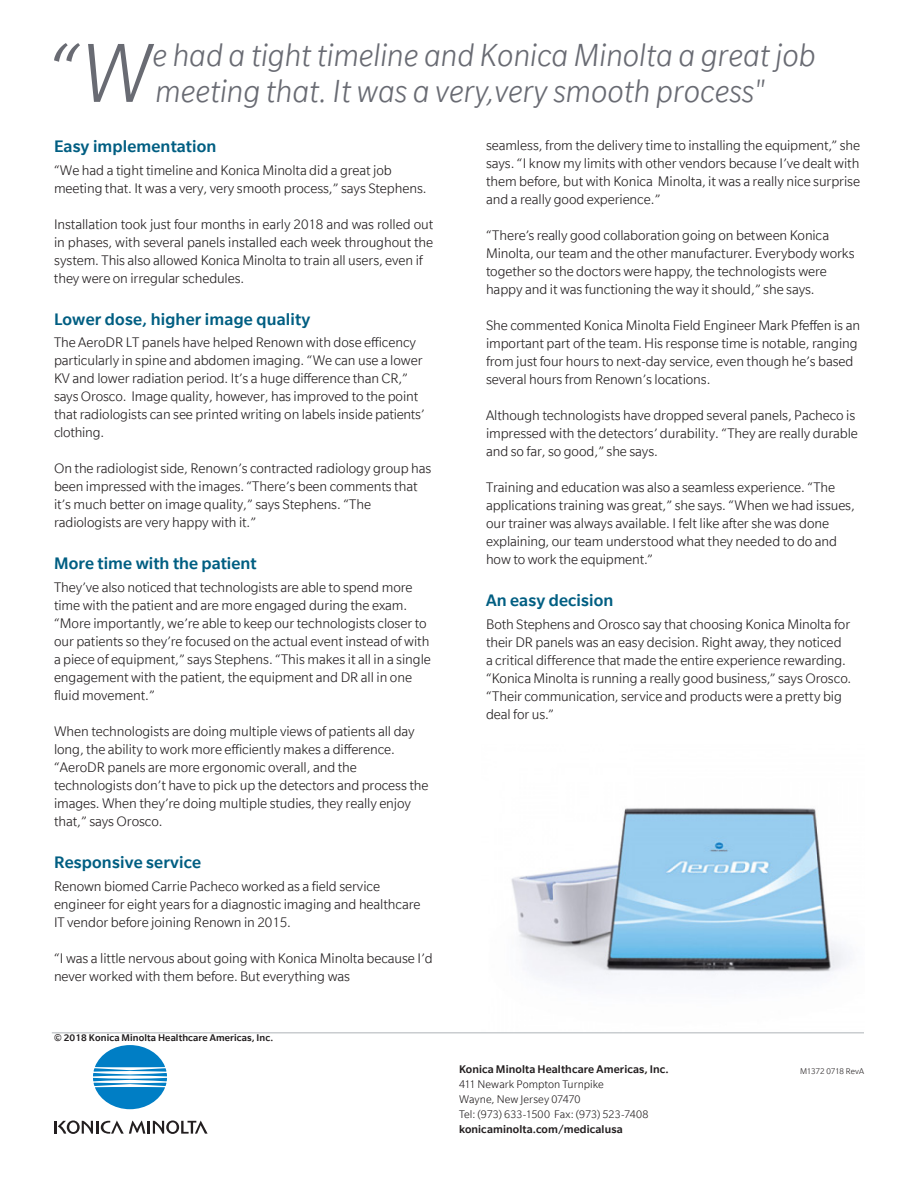
<style>
.page{position:relative;width:918px;height:1188px;background:#fff}
.page>*{position:absolute;margin:0;border:0;box-sizing:border-box;transform-origin:0 0}
.quote{font:italic 300 91.2px "Slate";color:#696b73}
.quote-2{font:italic 300 34.5px "Slate";color:#696b73}
.body_copy{font:500 18px "Slate";letter-spacing:.01em;color:#005e82}
.body_copy-2{font:300 15px/18px "Slate";letter-spacing:-.005em;color:#231f20}
.t1{font:300 12px/15px "Slate";letter-spacing:.005em;color:#231f20}
.t2{font:500 12px "Slate";letter-spacing:.01em;color:#231f20}
.body_copy-3{font:500 10.5px "Slate";letter-spacing:.01em;color:#231f20}
.t3{font:300 9px "Slate";letter-spacing:-.005em;color:#231f20}
</style>
<div class="page">
<img style="left:511px;top:808px;width:339px;height:176px">
<svg style="left:93px;top:1045px;width:74px;height:64px"></svg>
<svg style="left:54px;top:1120px;width:154px;height:14px"></svg>
<hr style="left:52px;top:1032px;width:812px;height:1px;background:#aeb3b8">
<p class="quote-2" style="left:152px;top:37px;width:665px">e had a tight timeline and Konica Minolta a great job</p>
<p class="quote" style="left:49px;top:26px;width:106px">“W</p>
<p class="quote-2" style="left:156px;top:73px;width:613px">meeting that. It was a very,very smooth process"</p>
<p class="body_copy" style="left:54px;top:137px;width:164px">Easy implementation</p>
<p class="body_copy-2" style="left:54px;top:161px;width:374px">“We had a tight timeline and Konica Minolta did a great job meeting that. It was a very, very smooth process,” says Stephens.</p>
<p class="body_copy-2" style="left:54px;top:215px;width:381px">Installation took just four months in early 2018 and was rolled out in phases, with several panels installed each week throughout the system. This also allowed Konica Minolta to train all users, even if they were on irregular schedules.</p>
<p class="body_copy" style="left:54px;top:310px;width:258px">Lower dose, higher image quality</p>
<p class="body_copy-2" style="left:54px;top:334px;width:372px">The AeroDR LT panels have helped Renown with dose efficency particularly in spine and abdomen imaging. “We can use a lower KV and lower radiation period. It’s a huge difference than CR,” says Orosco. Image quality, however, has improved to the point that radiologists can see printed writing on labels inside patients’ clothing.</p>
<p class="body_copy-2" style="left:54px;top:460px;width:379px">On the radiologist side, Renown’s contracted radiology group has been impressed with the images. “There’s been comments that it’s much better on image quality,” says Stephens. “The radiologists are very happy with it.”</p>
<p class="body_copy" style="left:54px;top:554px;width:204px">More time with the patient</p>
<p class="body_copy-2" style="left:54px;top:578px;width:378px">They’ve also noticed that technologists are able to spend more time with the patient and are more engaged during the exam. “More importantly, we’re able to keep our technologists closer to our patients so they’re focused on the actual event instead of with a piece of equipment,” says Stephens. “This makes it all in a single engagement with the patient, the equipment and DR all in one fluid movement.”</p>
<p class="body_copy-2" style="left:54px;top:722px;width:376px">When technologists are doing multiple views of patients all day long, the ability to work more efficiently makes a difference. “AeroDR panels are more ergonomic overall, and the technologists don’t have to pick up the detectors and process the images. When they’re doing multiple studies, they really enjoy that,” says Orosco.</p>
<p class="body_copy" style="left:54px;top:853px;width:149px">Responsive service</p>
<p class="body_copy-2" style="left:54px;top:877px;width:368px">Renown biomed Carrie Pacheco worked as a field service engineer for eight years for a diagnostic imaging and healthcare<br>IT vendor before joining Renown in 2015.</p>
<p class="body_copy-2" style="left:54px;top:949px;width:380px">“I was a little nervous about going with Konica Minolta because I’d never worked with them before. But everything was</p>
<p class="body_copy-3" style="left:54px;top:1032px;width:221px">© 2018 Konica Minolta Healthcare Americas, Inc.</p>
<p class="body_copy-2" style="left:486px;top:136px;width:376px;text-align:justify">seamless, from the delivery time to installing the equipment,” she says. “I know my limits with other vendors because I’ve dealt with them before, but with Konica Minolta, it was a really nice surprise and a really good experience.”</p>
<p class="body_copy-2" style="left:486px;top:226px;width:370px">“There’s really good collaboration going on between Konica Minolta, our team and the other manufacturer. Everybody works together so the doctors were happy, the technologists were happy and it was functioning the way it should,” she says.</p>
<p class="body_copy-2" style="left:486px;top:316px;width:376px">She commented Konica Minolta Field Engineer Mark Pfeffen is an important part of the team. His response time is notable, ranging from just four hours to next-day service, even though he’s based several hours from Renown’s locations.</p>
<p class="body_copy-2" style="left:486px;top:406px;width:373px">Although technologists have dropped several panels, Pacheco is impressed with the detectors’ durability. “They are really durable and so far, so good,” she says.</p>
<p class="body_copy-2" style="left:486px;top:478px;width:370px">Training and education was also a seamless experience. “The applications training was great,” she says. “When we had issues, our trainer was always available. I felt like after she was done explaining, our team understood what they needed to do and how to work the equipment.”</p>
<p class="body_copy" style="left:486px;top:591px;width:129px">An easy decision</p>
<p class="body_copy-2" style="left:486px;top:615px;width:367px">Both Stephens and Orosco say that choosing Konica Minolta for their DR panels was an easy decision. Right away, they noticed a critical difference that made the entire experience rewarding. “Konica Minolta is running a really good business,” says Orosco. “Their communication, service and products were a pretty big deal for us.”</p>
<p class="t2" style="left:459px;top:1063px;width:211px">Konica Minolta Healthcare Americas, Inc.</p>
<p class="t1" style="left:459px;top:1077px;width:191px">411 Newark Pompton Turnpike<br>Wayne, New Jersey 07470<br>Tel: (973) 633-1500 Fax: (973) 523-7408</p>
<p class="t2" style="left:459px;top:1123px;width:165px">konicaminolta.com/medicalusa</p>
<p class="t3" style="left:800px;top:1066px;width:65px">M1372 0718 RevA</p>
</div>
